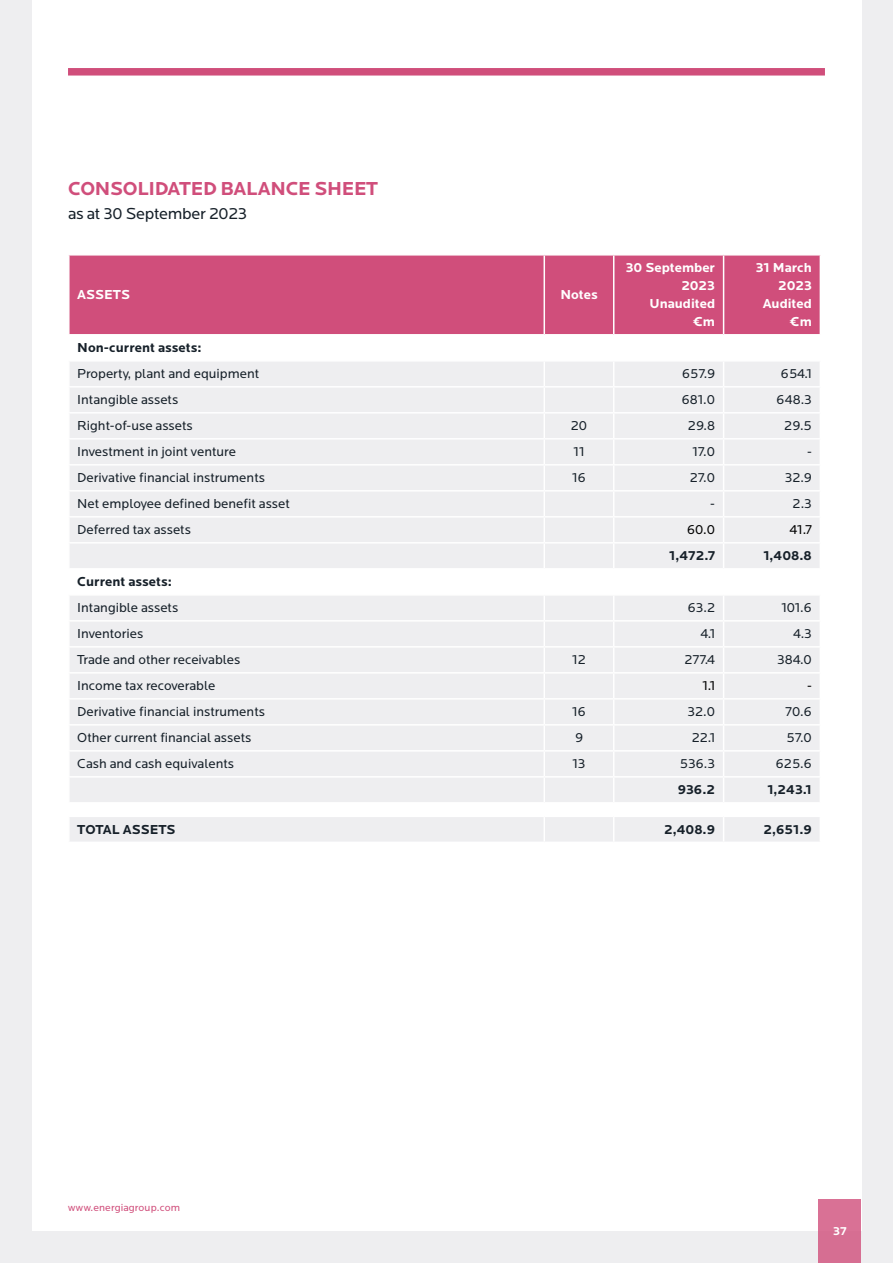
<style>
.page{position:relative;width:893px;height:1263px;background:#eeeef0}
.page>*{position:absolute;margin:0;border:0;box-sizing:border-box;transform-origin:0 0}
.t1{font:700 19.5px "Locator";letter-spacing:-.015em;color:#d04e7b}
.t2{font:16.5px "Locator";letter-spacing:-.015em;color:#162029}
.t3{font:13.5px "Locator";color:#162029}
.t4{font:700 13.5px "Locator";color:#162029}
.t5{font:700 13.5px/18px "Locator";color:#fff;text-align:right}
.t6{font:13.5px "Locator";color:#000}
.t7{font:700 12px "Locator";color:#fff}
.t8{font:10.5px "Locator";letter-spacing:.01em;color:#d04e7b}
</style>
<div class="page">
<div style="left:32px;top:0;width:829px;height:1231px;background:#fff"></div>
<div style="left:68px;top:68px;width:757px;height:8px;background:#d04e7b"></div>
<div style="left:819px;top:1200px;width:42px;height:63px;background:#d66e92"></div>
<div style="left:70px;top:256px;width:750px;height:78px;background:#d04e7b"></div>
<svg style="left:70px;top:362px;width:750px;height:479px;background:#efeff1"></svg>
<hr style="left:544px;top:256px;width:1px;height:78px;background:#fff">
<hr style="left:613px;top:256px;width:1px;height:78px;background:#fff">
<hr style="left:723px;top:256px;width:1px;height:78px;background:#fff">
<hr style="left:68px;top:386px;width:476px;height:2px;background:#fff">
<hr style="left:544px;top:386px;width:70px;height:2px;background:#fff">
<hr style="left:614px;top:386px;width:110px;height:2px;background:#fff">
<hr style="left:724px;top:386px;width:97px;height:2px;background:#fff">
<hr style="left:68px;top:412px;width:476px;height:2px;background:#fff">
<hr style="left:544px;top:412px;width:70px;height:2px;background:#fff">
<hr style="left:614px;top:412px;width:110px;height:2px;background:#fff">
<hr style="left:724px;top:412px;width:97px;height:2px;background:#fff">
<hr style="left:68px;top:438px;width:476px;height:2px;background:#fff">
<hr style="left:544px;top:438px;width:70px;height:2px;background:#fff">
<hr style="left:614px;top:438px;width:110px;height:2px;background:#fff">
<hr style="left:724px;top:438px;width:97px;height:2px;background:#fff">
<hr style="left:68px;top:464px;width:476px;height:2px;background:#fff">
<hr style="left:544px;top:464px;width:70px;height:2px;background:#fff">
<hr style="left:614px;top:464px;width:110px;height:2px;background:#fff">
<hr style="left:724px;top:464px;width:97px;height:2px;background:#fff">
<hr style="left:68px;top:490px;width:476px;height:2px;background:#fff">
<hr style="left:544px;top:490px;width:70px;height:2px;background:#fff">
<hr style="left:614px;top:490px;width:110px;height:2px;background:#fff">
<hr style="left:724px;top:490px;width:97px;height:2px;background:#fff">
<hr style="left:68px;top:516px;width:476px;height:2px;background:#fff">
<hr style="left:544px;top:516px;width:70px;height:2px;background:#fff">
<hr style="left:614px;top:516px;width:110px;height:2px;background:#fff">
<hr style="left:724px;top:516px;width:97px;height:2px;background:#fff">
<hr style="left:68px;top:542px;width:476px;height:2px;background:#fff">
<hr style="left:544px;top:542px;width:70px;height:2px;background:#fff">
<svg style="left:544px;top:362px;width:1px;height:206px"></svg>
<hr style="left:614px;top:542px;width:110px;height:2px;background:#fff">
<svg style="left:613px;top:362px;width:1px;height:206px"></svg>
<hr style="left:724px;top:542px;width:97px;height:2px;background:#fff">
<svg style="left:723px;top:362px;width:1px;height:206px"></svg>
<hr style="left:68px;top:568px;width:476px;height:2px;background:#fff">
<hr style="left:544px;top:568px;width:70px;height:2px;background:#fff">
<hr style="left:614px;top:568px;width:110px;height:2px;background:#fff">
<hr style="left:724px;top:568px;width:97px;height:2px;background:#fff">
<hr style="left:68px;top:594px;width:476px;height:2px;background:#fff">
<hr style="left:544px;top:594px;width:70px;height:2px;background:#fff">
<hr style="left:614px;top:594px;width:110px;height:2px;background:#fff">
<hr style="left:724px;top:594px;width:97px;height:2px;background:#fff">
<hr style="left:68px;top:620px;width:476px;height:2px;background:#fff">
<hr style="left:544px;top:620px;width:70px;height:2px;background:#fff">
<hr style="left:614px;top:620px;width:110px;height:2px;background:#fff">
<hr style="left:724px;top:620px;width:97px;height:2px;background:#fff">
<hr style="left:68px;top:646px;width:476px;height:2px;background:#fff">
<hr style="left:544px;top:646px;width:70px;height:2px;background:#fff">
<hr style="left:614px;top:646px;width:110px;height:2px;background:#fff">
<hr style="left:724px;top:646px;width:97px;height:2px;background:#fff">
<hr style="left:68px;top:672px;width:476px;height:2px;background:#fff">
<hr style="left:544px;top:672px;width:70px;height:2px;background:#fff">
<hr style="left:614px;top:672px;width:110px;height:2px;background:#fff">
<hr style="left:724px;top:672px;width:97px;height:2px;background:#fff">
<hr style="left:68px;top:698px;width:476px;height:2px;background:#fff">
<hr style="left:544px;top:698px;width:70px;height:2px;background:#fff">
<hr style="left:614px;top:698px;width:110px;height:2px;background:#fff">
<hr style="left:724px;top:698px;width:97px;height:2px;background:#fff">
<hr style="left:68px;top:724px;width:476px;height:2px;background:#fff">
<hr style="left:544px;top:724px;width:70px;height:2px;background:#fff">
<hr style="left:614px;top:724px;width:110px;height:2px;background:#fff">
<hr style="left:724px;top:724px;width:97px;height:2px;background:#fff">
<hr style="left:68px;top:750px;width:476px;height:2px;background:#fff">
<hr style="left:544px;top:750px;width:70px;height:2px;background:#fff">
<hr style="left:614px;top:750px;width:110px;height:2px;background:#fff">
<hr style="left:724px;top:750px;width:97px;height:2px;background:#fff">
<hr style="left:68px;top:776px;width:476px;height:1px;background:#fff">
<hr style="left:544px;top:776px;width:70px;height:1px;background:#fff">
<hr style="left:614px;top:776px;width:110px;height:1px;background:#fff">
<hr style="left:724px;top:776px;width:97px;height:1px;background:#fff">
<hr style="left:68px;top:802px;width:476px;height:1px;background:#fff">
<hr style="left:544px;top:802px;width:70px;height:1px;background:#fff">
<hr style="left:614px;top:802px;width:110px;height:1px;background:#fff">
<hr style="left:724px;top:802px;width:97px;height:1px;background:#fff">
<hr style="left:68px;top:815px;width:476px;height:2px;background:#fff">
<hr style="left:544px;top:815px;width:70px;height:2px;background:#fff">
<svg style="left:544px;top:596px;width:1px;height:245px"></svg>
<hr style="left:614px;top:815px;width:110px;height:2px;background:#fff">
<svg style="left:613px;top:596px;width:1px;height:245px"></svg>
<hr style="left:724px;top:815px;width:97px;height:2px;background:#fff">
<svg style="left:723px;top:596px;width:1px;height:245px"></svg>
<h1 class="t1" style="left:68px;top:177px;width:312px">CONSOLIDATED BALANCE SHEET</h1>
<p class="t2" style="left:68px;top:205px;width:181px">as at 30 September 2023</p>
<p class="t5" style="left:77px;top:286px;width:54px">ASSETS</p>
<p class="t5" style="left:560px;top:286px;width:39px">Notes</p>
<p class="t5" style="left:626px;top:259px;width:91px">30 September<br>2023<br>Unaudited €m</p>
<p class="t5" style="left:756px;top:259px;width:57px">31 March<br>2023<br>Audited €m</p>
<p class="t4" style="left:77px;top:340px;width:126px">Non-current assets:</p>
<p class="t3" style="left:77px;top:366px;width:184px">Property, plant and equipment</p>
<p class="t3" style="left:682px;top:366px;width:34px">657.9</p>
<p class="t3" style="left:781px;top:366px;width:32px">654.1</p>
<p class="t3" style="left:77px;top:392px;width:103px">Intangible assets</p>
<p class="t3" style="left:682px;top:392px;width:35px">681.0</p>
<p class="t3" style="left:777px;top:392px;width:37px">648.3</p>
<p class="t3" style="left:77px;top:418px;width:117px">Right-of-use assets</p>
<p class="t3" style="left:571px;top:418px;width:18px">20</p>
<p class="t3" style="left:688px;top:418px;width:29px">29.8</p>
<p class="t3" style="left:784px;top:418px;width:29px">29.5</p>
<p class="t3" style="left:77px;top:445px;width:160px">Investment in joint venture</p>
<p class="t3" style="left:574px;top:445px;width:12px">11</p>
<p class="t3" style="left:692px;top:445px;width:24px">17.0</p>
<p class="t3" style="left:807px;top:445px;width:6px">-</p>
<p class="t3" style="left:77px;top:471px;width:189px">Derivative financial instruments</p>
<p class="t3" style="left:572px;top:471px;width:15px">16</p>
<p class="t3" style="left:690px;top:471px;width:27px">27.0</p>
<p class="t3" style="left:785px;top:471px;width:29px">32.9</p>
<p class="t3" style="left:77px;top:497px;width:214px">Net employee defined benefit asset</p>
<p class="t3" style="left:710px;top:497px;width:6px">-</p>
<p class="t3" style="left:793px;top:497px;width:21px">2.3</p>
<p class="t3" style="left:77px;top:523px;width:115px">Deferred tax assets</p>
<p class="t6" style="left:687px;top:523px;width:30px">60.0</p>
<p class="t6" style="left:789px;top:523px;width:24px">41.7</p>
<p class="t4" style="left:669px;top:548px;width:47px">1,472.7</p>
<p class="t4" style="left:763px;top:548px;width:50px">1,408.8</p>
<p class="t4" style="left:77px;top:574px;width:96px">Current assets:</p>
<p class="t3" style="left:77px;top:601px;width:103px">Intangible assets</p>
<p class="t3" style="left:688px;top:601px;width:29px">63.2</p>
<p class="t3" style="left:781px;top:601px;width:32px">101.6</p>
<p class="t3" style="left:77px;top:627px;width:68px">Inventories</p>
<p class="t3" style="left:700px;top:627px;width:16px">4.1</p>
<p class="t3" style="left:793px;top:627px;width:20px">4.3</p>
<p class="t3" style="left:77px;top:653px;width:165px">Trade and other receivables</p>
<p class="t3" style="left:572px;top:653px;width:15px">12</p>
<p class="t3" style="left:684px;top:653px;width:32px">277.4</p>
<p class="t3" style="left:777px;top:653px;width:36px">384.0</p>
<p class="t3" style="left:77px;top:679px;width:140px">Income tax recoverable</p>
<p class="t6" style="left:702px;top:679px;width:14px">1.1</p>
<p class="t6" style="left:807px;top:679px;width:6px">-</p>
<p class="t3" style="left:77px;top:705px;width:189px">Derivative financial instruments</p>
<p class="t3" style="left:572px;top:705px;width:15px">16</p>
<p class="t3" style="left:688px;top:705px;width:29px">32.0</p>
<p class="t3" style="left:785px;top:705px;width:28px">70.6</p>
<p class="t3" style="left:77px;top:731px;width:176px">Other current financial assets</p>
<p class="t3" style="left:575px;top:731px;width:10px">9</p>
<p class="t3" style="left:692px;top:731px;width:25px">22.1</p>
<p class="t3" style="left:787px;top:731px;width:27px">57.0</p>
<p class="t3" style="left:77px;top:757px;width:158px">Cash and cash equivalents</p>
<p class="t3" style="left:572px;top:757px;width:15px">13</p>
<p class="t3" style="left:680px;top:757px;width:37px">536.3</p>
<p class="t3" style="left:776px;top:757px;width:37px">625.6</p>
<p class="t4" style="left:678px;top:782px;width:39px">936.2</p>
<p class="t4" style="left:767px;top:782px;width:46px">1,243.1</p>
<p class="t4" style="left:77px;top:822px;width:100px">TOTAL ASSETS</p>
<p class="t4" style="left:664px;top:822px;width:52px">2,408.9</p>
<p class="t4" style="left:764px;top:822px;width:50px">2,651.9</p>
<p class="t8" style="left:68px;top:1202px;width:114px">www.energiagroup.com</p>
<p class="t7" style="left:833px;top:1224px;width:15px">37</p>
</div>
